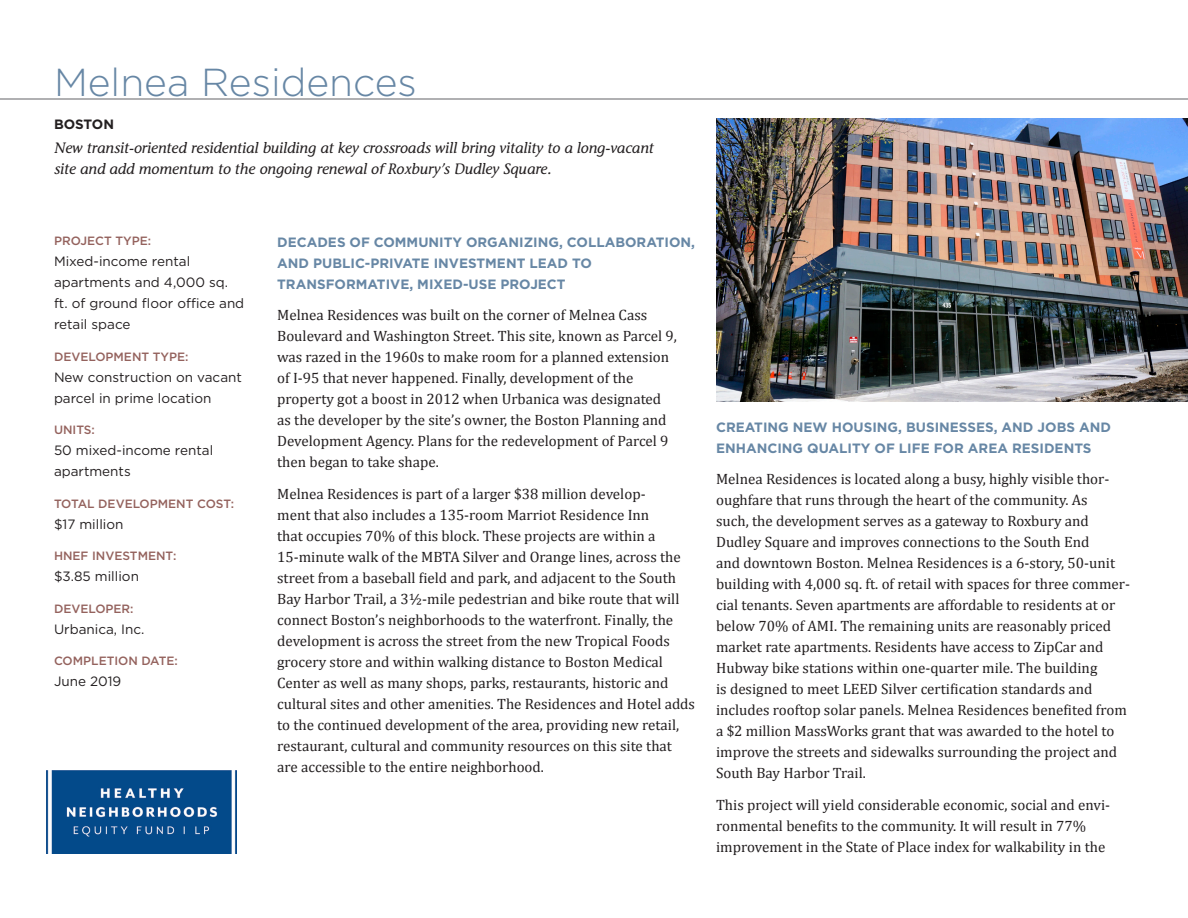
<style>
.page{position:relative;width:1188px;height:918px;background:#fff}
.page>*{position:absolute;margin:0;border:0;box-sizing:border-box;transform-origin:0 0}
.t1{font:300 39px "Gotham";color:#6787a5}
.text{font:15px/21px "Cambria";color:#231f20}
.t2{font:italic 15px/21px "Stone Informal";color:#231f20}
.sidebar_text{font:13.5px/21px "Gotham";color:#231f20}
.A_head{font:700 13.5px/21px "Gotham";color:#6787a5}
.text-2{font:700 13.5px/21px "Gotham";color:#6787a5}
.t3{font:700 13.5px "Gotham";letter-spacing:-.005em;color:#231f20}
.B_head{font:500 12px "Gotham";color:#94625d}
</style>
<div class="page">
<img style="left:47px;top:771px;width:189px;height:82px">
<hr style="left:0;top:99px;width:1188px;height:1px;background:#636366">
<img style="left:716px;top:119px;width:472px;height:282px">
<p class="t1" style="left:54px;top:58px;width:365px">Melnea Residences</p>
<p class="t3" style="left:54px;top:115px;width:62px">BOSTON</p>
<p class="t2" style="left:54px;top:137px;width:601px">New transit-oriented residential building at key crossroads will bring vitality to a long-vacant site and add momentum to the ongoing renewal of Roxbury’s Dudley Square.</p>
<p class="B_head" style="left:54px;top:233px;width:99px">PROJECT TYPE:</p>
<p class="sidebar_text" style="left:54px;top:251px;width:192px">Mixed-income rental apartments and 4,000 sq. ft. of ground floor office and retail space</p>
<p class="B_head" style="left:54px;top:349px;width:136px">DEVELOPMENT TYPE:</p>
<p class="sidebar_text" style="left:54px;top:366px;width:189px">New construction on vacant parcel in prime location</p>
<p class="B_head" style="left:54px;top:422px;width:42px">UNITS:</p>
<p class="sidebar_text" style="left:54px;top:440px;width:161px">50 mixed-income rental apartments</p>
<p class="B_head" style="left:54px;top:496px;width:182px">TOTAL DEVELOPMENT COST:</p>
<p class="sidebar_text" style="left:54px;top:513px;width:71px">$17 million</p>
<p class="B_head" style="left:54px;top:548px;width:124px">HNEF INVESTMENT:</p>
<p class="sidebar_text" style="left:54px;top:566px;width:87px">$3.85 million</p>
<p class="B_head" style="left:54px;top:601px;width:81px">DEVELOPER:</p>
<p class="sidebar_text" style="left:54px;top:618px;width:92px">Urbanica, Inc.</p>
<p class="B_head" style="left:54px;top:653px;width:125px">COMPLETION DATE:</p>
<p class="sidebar_text" style="left:54px;top:671px;width:69px">June 2019</p>
<p class="A_head" style="left:277px;top:231px;width:419px">DECADES OF COMMUNITY ORGANIZING, COLLABORATION,<br>AND PUBLIC-PRIVATE INVESTMENT LEAD TO<br>TRANSFORMATIVE, MIXED-USE PROJECT</p>
<p class="text" style="left:277px;top:304px;width:401px">Melnea Residences was built on the corner of Melnea Cass Boulevard and Washington Street. This site, known as Parcel 9, was razed in the 1960s to make room for a planned extension of I-95 that never happened. Finally, development of the property got a boost in 2012 when Urbanica was designated as the developer by the site’s owner, the Boston Planning and Development Agency. Plans for the redevelopment of Parcel 9 then began to take shape.</p>
<p class="text" style="left:277px;top:483px;width:419px">Melnea Residences is part of a larger $38 million develop-<br>ment that also includes a 135-room Marriot Residence Inn<br>that occupies 70% of this block. These projects are within a 15-minute walk of the MBTA Silver and Orange lines, across the street from a baseball field and park, and adjacent to the South Bay Harbor Trail, a 3½-mile pedestrian and bike route that will connect Boston’s neighborhoods to the waterfront. Finally, the development is across the street from the new Tropical Foods grocery store and within walking distance to Boston Medical Center as well as many shops, parks, restaurants, historic and cultural sites and other amenities. The Residences and Hotel adds to the continued development of the area, providing new retail, restaurant, cultural and community resources on this site that are accessible to the entire neighborhood.</p>
<p class="text-2" style="left:716px;top:416px;width:396px">CREATING NEW HOUSING, BUSINESSES, AND JOBS AND<br>ENHANCING QUALITY OF LIFE FOR AREA RESIDENTS</p>
<p class="text" style="left:716px;top:469px;width:416px">Melnea Residences is located along a busy, highly visible thor&shy;oughfare that runs through the heart of the community. As<br>such, the development serves as a gateway to Roxbury and Dudley Square and improves connections to the South End<br>and downtown Boston. Melnea Residences is a 6-story, 50-unit building with 4,000 sq. ft. of retail with spaces for three commer&shy;cial tenants. Seven apartments are affordable to residents at or below 70% of AMI. The remaining units are reasonably priced market rate apartments. Residents have access to ZipCar and Hubway bike stations within one-quarter mile. The building<br>is designed to meet LEED Silver certification standards and includes rooftop solar panels. Melnea Residences benefited from a $2 million MassWorks grant that was awarded to the hotel to improve the streets and sidewalks surrounding the project and South Bay Harbor Trail.</p>
<p class="text" style="left:716px;top:794px;width:396px">This project will yield considerable economic, social and envi&shy;ronmental benefits to the community. It will result in 77% improvement in the State of Place index for walkability in the</p>
</div>
